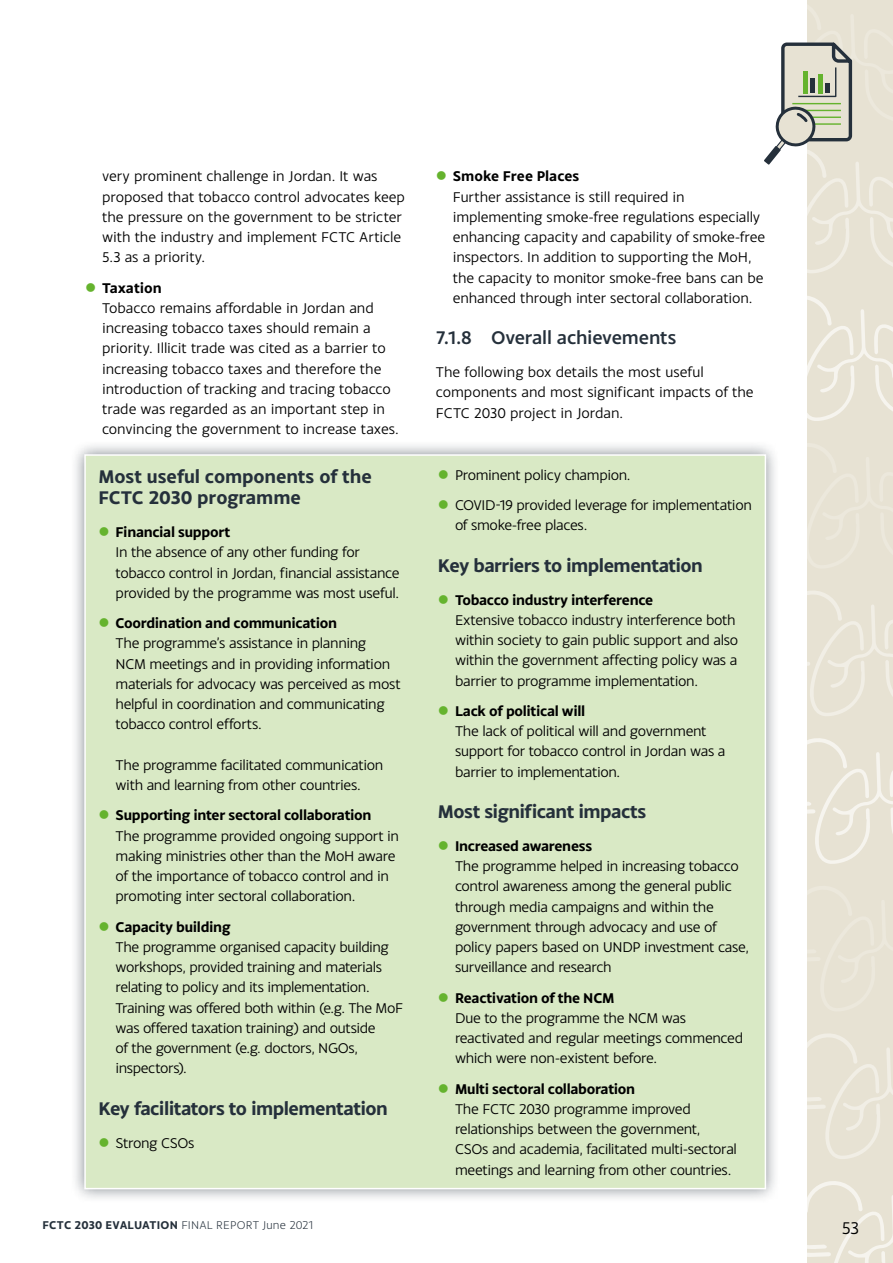
<style>
.page{position:relative;width:893px;height:1263px;background:#fff}
.page>*{position:absolute;margin:0;border:0;box-sizing:border-box;transform-origin:0 0}
.H3_no_number{font:700 19.5px "Monsal Gothic";letter-spacing:-.025em;color:#25303b}
.H3_no_number-2{font:700 19.5px/21px "Monsal Gothic";letter-spacing:-.005em;color:#25303b}
.t1{font:500 19.5px "Monsal Gothic";letter-spacing:-.01em;color:#25303b}
.t2{font:18px "Monsal Gothic";color:#000}
.Body{font:15px/20.2px "Monsal Gothic";letter-spacing:-.02em;color:#000}
.Body-2{font:15px/20.2px "Monsal Gothic";color:#000}
.t3{font:300 12px "Monsal Gothic";letter-spacing:.01em;color:#25303b}
.s1{color:#65b32e}
.s2{font-weight:700}
</style>
<div class="page">
<div style="left:808px;top:0;width:85px;height:1263px;background:#e7e2d3"></div>
<svg style="left:808px;top:738px;width:85px;height:126px"></svg>
<svg style="left:808px;top:591px;width:85px;height:125px"></svg>
<svg style="left:808px;top:296px;width:85px;height:125px"></svg>
<svg style="left:808px;top:1181px;width:85px;height:82px"></svg>
<svg style="left:808px;top:1034px;width:85px;height:125px"></svg>
<svg style="left:764px;top:0;width:129px;height:274px"></svg>
<div style="left:70px;top:440px;width:710px;height:763px;background:#25303b;opacity:.55"></div>
<div style="left:85px;top:455px;width:680px;height:733px;background:#d9e9c5"></div>
<p class="Body" style="left:102px;top:166px;width:304px">very prominent challenge in Jordan. It was proposed that tobacco control advocates keep the pressure on the government to be stricter with the industry and implement FCTC Article 5.3 as a priority.</p>
<p class="Body" style="left:102px;top:277px;width:298px;text-indent:-17px"><span class="s1">●</span> <span class="s2">Taxation<br></span>Tobacco remains affordable in Jordan and increasing tobacco taxes should remain a priority. Illicit trade was cited as a barrier to increasing tobacco taxes and therefore the introduction of tracking and tracing tobacco trade was regarded as an important step in convincing the government to increase taxes.</p>
<h3 class="H3_no_number-2" style="left:99px;top:466px;width:275px">Most useful components of the<br>FCTC 2030 programme</h3>
<p class="Body" style="left:116px;top:521px;width:286px;text-indent:-17px"><span class="s1">●</span> <span class="s2">Financial support<br></span>In the absence of any other funding for tobacco control in Jordan, financial assistance provided by the programme was most useful.</p>
<p class="Body" style="left:116px;top:612px;width:287px;text-indent:-17px"><span class="s1">●</span> <span class="s2">Coordination and communication<br></span>The programme’s assistance in planning<br>NCM meetings and in providing information materials for advocacy was perceived as most helpful in coordination and communicating tobacco control efforts.</p>
<p class="Body" style="left:116px;top:754px;width:269px">The programme facilitated communication with and learning from other countries.</p>
<p class="Body" style="left:116px;top:805px;width:285px;text-indent:-17px"><span class="s1">●</span> <span class="s2">Supporting inter sectoral collaboration </span>The programme provided ongoing support in making ministries other than the MoH aware of the importance of tobacco control and in promoting inter sectoral collaboration.</p>
<p class="Body" style="left:116px;top:916px;width:289px;text-indent:-17px"><span class="s1">●</span> <span class="s2">Capacity building<br></span>The programme organised capacity building workshops, provided training and materials relating to policy and its implementation.<br>Training was offered both within (e.g. The MoF was offered taxation training) and outside<br>of the government (e.g. doctors, NGOs, inspectors).</p>
<h3 class="H3_no_number" style="left:99px;top:1095px;width:291px">Key facilitators to implementation</h3>
<p class="Body" style="left:99px;top:1132px;width:98px"><span class="s1">●</span> Strong CSOs</p>
<p class="t3" style="left:43px;top:1218px;width:272px"><span class="s2">FCTC 2030 EVALUATION</span> FINAL REPORT June 2021</p>
<p class="Body" style="left:453px;top:166px;width:314px;text-indent:-17px"><span class="s1">●</span> <span class="s2">Smoke Free Places<br></span>Further assistance is still required in implementing smoke-free regulations especially enhancing capacity and capability of smoke-free inspectors. In addition to supporting the MoH, the capacity to monitor smoke-free bans can be enhanced through inter sectoral collaboration.</p>
<h3 class="t1" style="left:436px;top:325px;width:242px">7.1.8 Overall achievements</h3>
<p class="Body-2" style="left:436px;top:361px;width:319px">The following box details the most useful components and most significant impacts of the<br>FCTC 2030 project in Jordan.</p>
<p class="Body" style="left:438px;top:464px;width:194px"><span class="s1">●</span> Prominent policy champion.</p>
<p class="Body" style="left:455px;top:494px;width:298px;text-indent:-17px"><span class="s1">●</span> COVID-19 provided leverage for implementation of smoke-free places.</p>
<h3 class="H3_no_number" style="left:438px;top:552px;width:266px">Key barriers to implementation</h3>
<p class="Body" style="left:455px;top:589px;width:285px;text-indent:-17px"><span class="s1">●</span> <span class="s2">Tobacco industry interference<br></span>Extensive tobacco industry interference both within society to gain public support and also within the government affecting policy was a barrier to programme implementation.</p>
<p class="Body" style="left:455px;top:700px;width:272px;text-indent:-17px"><span class="s1">●</span> <span class="s2">Lack of political will<br></span>The lack of political will and government support for tobacco control in Jordan was a barrier to implementation.</p>
<h3 class="H3_no_number" style="left:438px;top:799px;width:210px">Most significant impacts</h3>
<p class="Body" style="left:455px;top:835px;width:295px;text-indent:-17px"><span class="s1">●</span> <span class="s2">Increased awareness<br></span>The programme helped in increasing tobacco control awareness among the general public through media campaigns and within the government through advocacy and use of policy papers based on UNDP investment case, surveillance and research</p>
<p class="Body" style="left:455px;top:987px;width:290px;text-indent:-17px"><span class="s1">●</span> <span class="s2">Reactivation of the NCM<br></span>Due to the programme the NCM was reactivated and regular meetings commenced which were non-existent before.</p>
<p class="Body" style="left:455px;top:1078px;width:283px;text-indent:-17px"><span class="s1">●</span> <span class="s2">Multi sectoral collaboration<br></span>The FCTC 2030 programme improved relationships between the government, CSOs and academia, facilitated multi-sectoral meetings and learning from other countries.</p>
<p class="t2" style="left:842px;top:1217px;width:19px">53</p>
</div>
